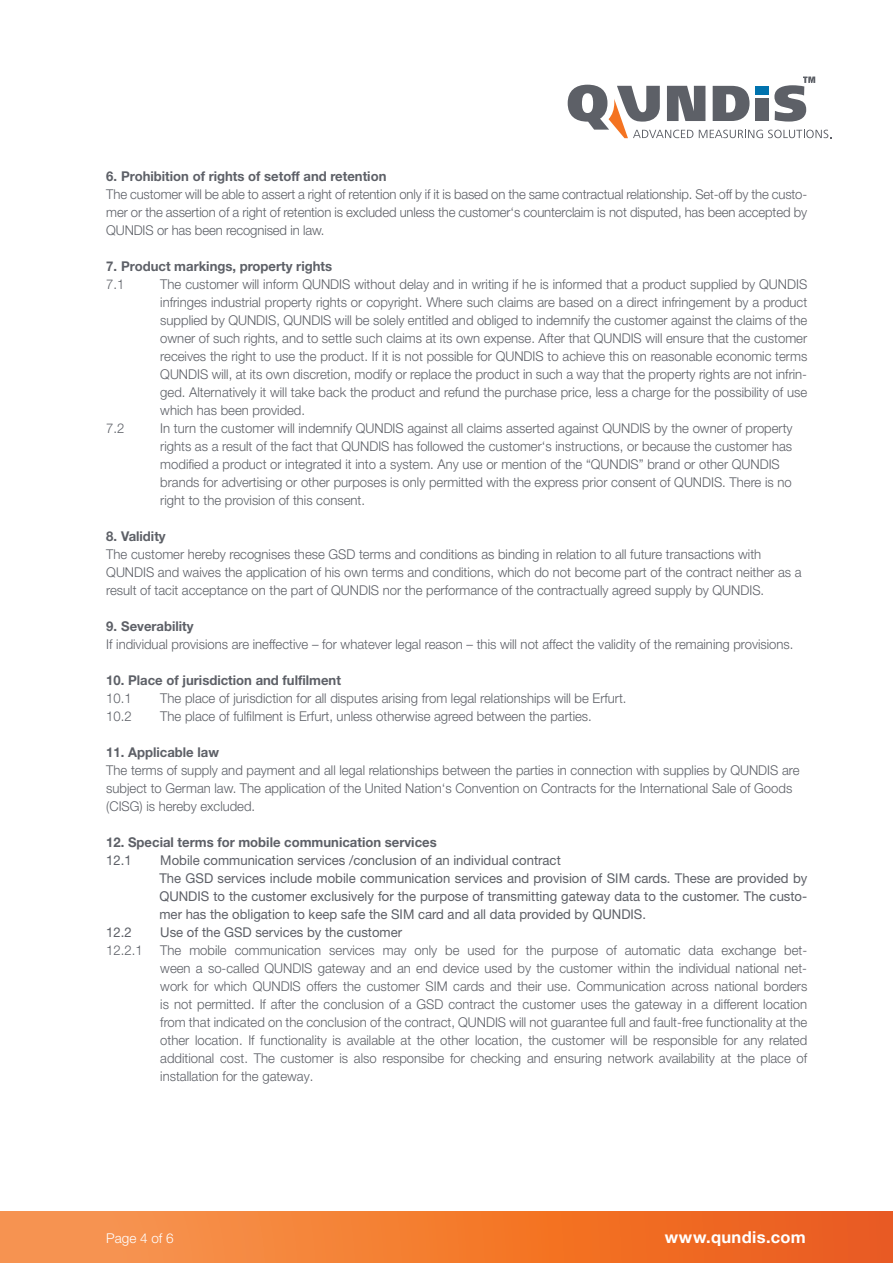
<style>
.page{position:relative;width:893px;height:1263px;background:#fff}
.page>*{position:absolute;margin:0;border:0;box-sizing:border-box;transform-origin:0 0}
.t1{font:700 16.5px "Helvetica Neue LT Pro";letter-spacing:.02em;color:#fff}
.t2{font:300 13.5px/18px "Helvetica Neue LT Pro";color:#5d6067;text-align:justify}
.t3{font:13.5px/18px "Helvetica Neue LT Pro";color:#5d6067;text-align:justify}
.t4{font:700 13.5px "Helvetica Neue LT Pro";color:#5d6067}
.t5{font:300 13.5px "Helvetica Neue LT Pro";color:#fff}
</style>
<div class="page">
<div style="left:0;top:1212px;width:893px;height:51px;background:linear-gradient(to right,#f99a51,#ec5b16)"></div>
<svg style="left:568px;top:77px;width:263px;height:61px"></svg>
<p class="t4" style="left:106px;top:167px;width:282px">6. Prohibition of rights of setoff and retention</p>
<p class="t2" style="left:106px;top:184px;width:702px">The customer will be able to assert a right of retention only if it is based on the same contractual relationship. Set-off by the custo&shy;mer or the assertion of a right of retention is excluded unless the customer‘s counterclaim is not disputed, has been accepted by QUNDIS or has been recognised in law.</p>
<p class="t4" style="left:106px;top:257px;width:227px">7. Product markings, property rights</p>
<p class="t2" style="left:106px;top:274px;width:20px">7.1</p>
<p class="t2" style="left:160px;top:274px;width:648px">The customer will inform QUNDIS without delay and in writing if he is informed that a product supplied by QUNDIS infringes industrial property rights or copyright. Where such claims are based on a direct infringement by a product supplied by QUNDIS, QUNDIS will be solely entitled and obliged to indemnify the customer against the claims of the owner of such rights, and to settle such claims at its own expense. After that QUNDIS will ensure that the customer receives the right to use the product. If it is not possible for QUNDIS to achieve this on reasonable economic terms QUNDIS will, at its own discretion, modify or replace the product in such a way that the property rights are not infrin&shy;ged. Alternatively it will take back the product and refund the purchase price, less a charge for the possibility of use which has been provided.</p>
<p class="t2" style="left:106px;top:418px;width:20px">7.2</p>
<p class="t2" style="left:160px;top:418px;width:634px;text-align:left">In turn the customer will indemnify QUNDIS against all claims asserted against QUNDIS by the owner of property rights as a result of the fact that QUNDIS has followed the customer‘s instructions, or because the customer has modified a product or integrated it into a system. Any use or mention of the “QUNDIS” brand or other QUNDIS brands for advertising or other purposes is only permitted with the express prior consent of QUNDIS. There is no right to the provision of this consent.</p>
<p class="t4" style="left:106px;top:527px;width:61px">8. Validity</p>
<p class="t2" style="left:106px;top:544px;width:697px;text-align:left">The customer hereby recognises these GSD terms and conditions as binding in relation to all future transactions with<br>QUNDIS and waives the application of his own terms and conditions, which do not become part of the contract neither as a result of tacit acceptance on the part of QUNDIS nor the performance of the contractually agreed supply by QUNDIS.</p>
<p class="t4" style="left:106px;top:617px;width:89px">9. Severability</p>
<p class="t2" style="left:106px;top:634px;width:689px">If individual provisions are ineffective – for whatever legal reason – this will not affect the validity of the remaining provisions.</p>
<p class="t4" style="left:106px;top:671px;width:236px">10. Place of jurisdiction and fulfilment</p>
<p class="t2" style="left:106px;top:688px;width:27px">10.1</p>
<p class="t2" style="left:160px;top:688px;width:468px">The place of jurisdiction for all disputes arising from legal relationships will be Erfurt.</p>
<p class="t2" style="left:106px;top:706px;width:27px">10.2</p>
<p class="t2" style="left:160px;top:706px;width:433px">The place of fulfilment is Erfurt, unless otherwise agreed between the parties.</p>
<p class="t4" style="left:106px;top:743px;width:114px">11. Applicable law</p>
<p class="t2" style="left:106px;top:760px;width:695px;text-align:left">The terms of supply and payment and all legal relationships between the parties in connection with supplies by QUNDIS are subject to German law. The application of the United Nation‘s Convention on Contracts for the International Sale of Goods (CISG) is hereby excluded.</p>
<p class="t4" style="left:106px;top:833px;width:332px">12. Special terms for mobile communication services</p>
<p class="t3" style="left:106px;top:850px;width:27px">12.1</p>
<p class="t3" style="left:160px;top:850px;width:402px">Mobile communication services /conclusion of an individual contract</p>
<p class="t3" style="left:159px;top:868px;width:649px">The GSD services include mobile communication services and provision of SIM cards. These are provided by QUNDIS to the customer exclusively for the purpose of transmitting gateway data to the customer. The custo&shy;mer has the obligation to keep safe the SIM card and all data provided by QUNDIS.</p>
<p class="t3" style="left:106px;top:922px;width:27px">12.2</p>
<p class="t3" style="left:160px;top:922px;width:243px">Use of the GSD services by the customer</p>
<p class="t2" style="left:106px;top:940px;width:38px">12.2.1</p>
<p class="t2" style="left:160px;top:940px;width:648px">The mobile communication services may only be used for the purpose of automatic data exchange bet&shy;ween a so-called QUNDIS gateway and an end device used by the customer within the individual national net&shy;work for which QUNDIS offers the customer SIM cards and their use. Communication across national borders is not permitted. If after the conclusion of a GSD contract the customer uses the gateway in a different location from that indicated on the conclusion of the contract, QUNDIS will not guarantee full and fault-free functionality at the other location. If functionality is available at the other location, the customer will be responsible for any related additional cost. The customer is also responsibe for checking and ensuring network availability at the place of</p>
<p class="t2" style="left:160px;top:1066px;width:155px">installation for the gateway.</p>
<p class="t5" style="left:106px;top:1229px;width:69px">Page 4 of 6</p>
<p class="t1" style="left:665px;top:1226px;width:143px">www.qundis.com</p>
</div>
